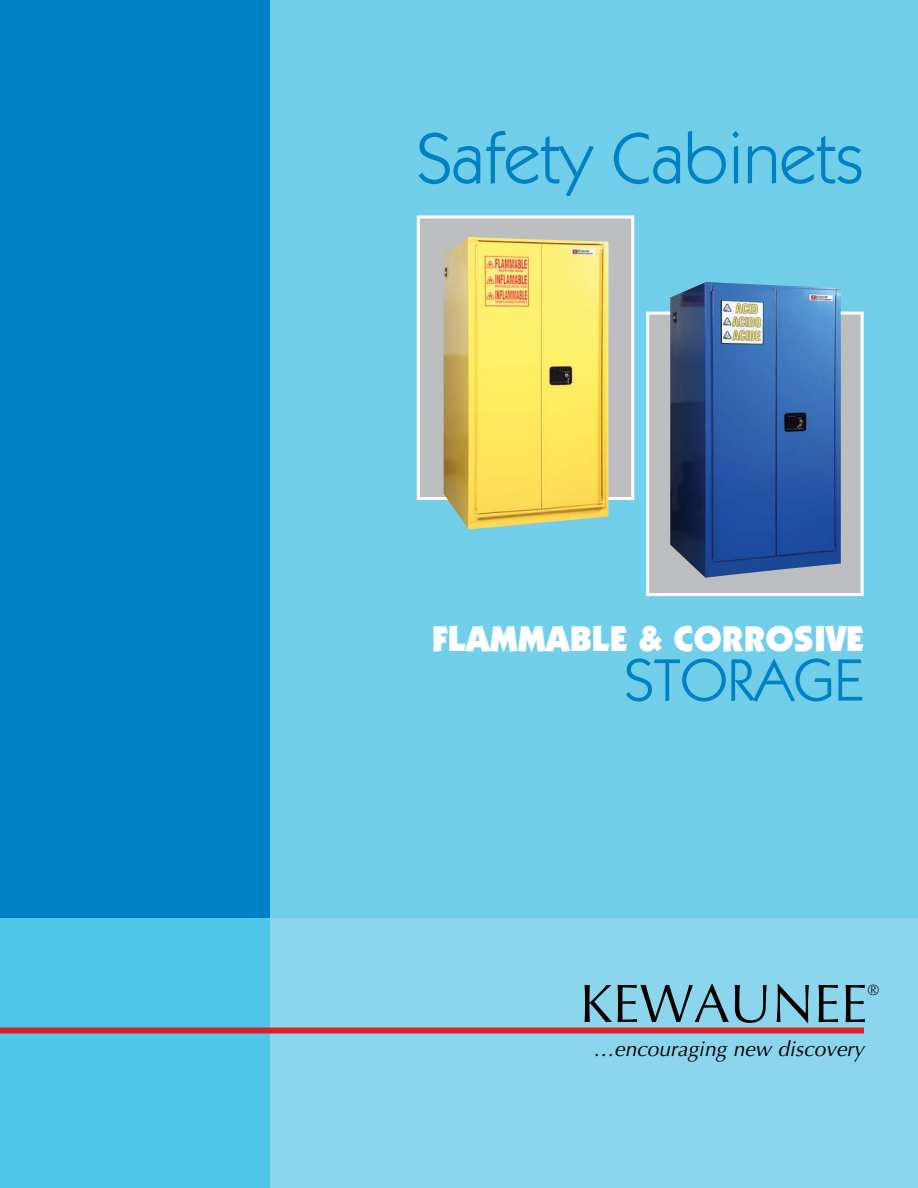
<style>
.page{position:relative;width:918px;height:1188px;background:#fff}
.page>*{position:absolute;margin:0;border:0;box-sizing:border-box;transform-origin:0 0}
.t1{font:72px "Itc Kabel";color:#0081c6}
.t2{font:60px "Itc Kabel";color:#0081c6}
.t3{font:54px "Optima";color:#000}
.t4{font:900 36px "Itc Kabel";color:#fff}
.t5{font:italic 21px "Optima";color:#000}
.t6{font:15px "Optima";color:#000}
</style>
<div class="page">
<div style="left:0;top:0;width:270px;height:918px;background:#0081c6"></div>
<div style="left:270px;top:0;width:648px;height:918px;background:#71cfea"></div>
<div style="left:270px;top:918px;width:648px;height:270px;background:#8cd6ed"></div>
<div style="left:0;top:918px;width:270px;height:270px;background:#50c7e8"></div>
<div style="left:0;top:1028px;width:864px;height:6px;background:#da2128"></div>
<div style="left:417px;top:215px;width:217px;height:285px;background:#bcbec0;border:3px solid #fff"></div>
<div style="left:646px;top:312px;width:218px;height:284px;background:#bcbec0;border:3px solid #fff"></div>
<img style="left:670px;top:282px;width:171px;height:296px">
<img style="left:444px;top:237px;width:165px;height:292px">
<h1 class="t1" style="left:416px;top:116px;width:449px">Safety Cabinets</h1>
<h3 class="t4" style="left:432px;top:617px;width:434px">FLAMMABLE &amp; CORROSIVE</h3>
<h2 class="t2" style="left:624px;top:645px;width:241px">STORAGE</h2>
<h3 class="t3" style="left:580px;top:972px;width:290px">KEWAUNEE</h3>
<p class="t6" style="left:868px;top:981px;width:13px">®</p>
<p class="t5" style="left:593px;top:1037px;width:272px">…encouraging new discovery</p>
</div>
